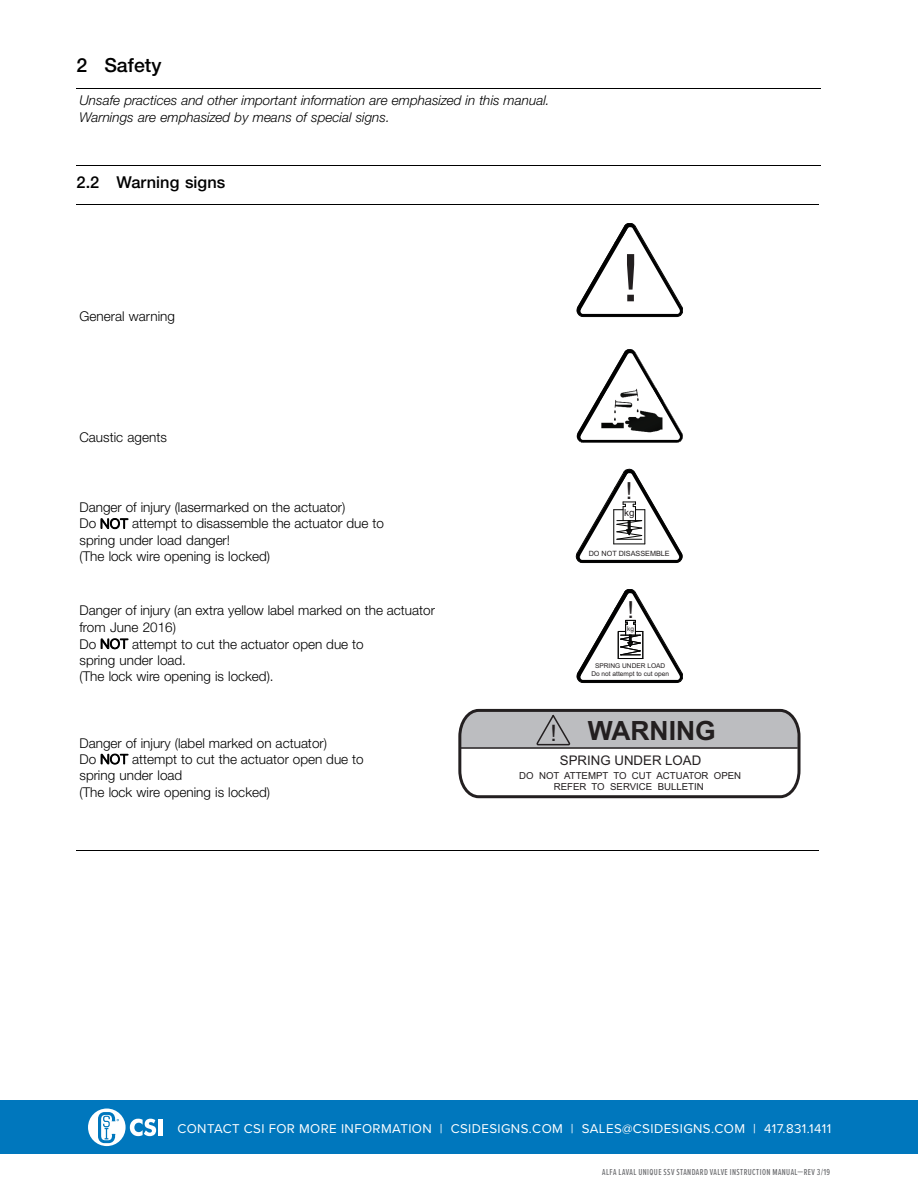
<style>
.page{position:relative;width:918px;height:1188px;background:#fff}
.page>*{position:absolute;margin:0;border:0;box-sizing:border-box;transform-origin:0 0}
.t1{font:66px "Arial";color:#231f20}
.t2{font:700 26.55px "Arial";color:#231f20}
.t3{font:23.55px "Arial";color:#231f20}
.t4{font:22.65px "Arial";color:#231f20}
.t5{font:500 19.5px "Helvetica Neue";color:#000}
.t6{font:500 16.35px "Helvetica Neue";letter-spacing:.005em;color:#000}
.t7{font:300 13.5px/16.5px "Helvetica Neue";color:#000}
.t8{font:italic 300 13.5px/16.5px "Helvetica Neue";color:#000}
.t9{font:13.2px "Proxima Nova";letter-spacing:.03em;color:#fff}
.t10{font:13.2px "Arial";color:#231f20}
.t11{font:9.9px "Arial";color:#231f20}
.t12{font:9.6px/10.2px "Arial";color:#231f20;text-align:center}
.t13{font:500 9px "Proxima Nova Ex Cn";letter-spacing:.045em;color:#6c6d70}
.t14{font:7.2px "Arial";color:#231f20}
.t15{font:6.6px/7.9px "Arial";color:#231f20;text-align:center}
</style>
<div class="page">
<hr style="left:76px;top:88px;width:745px;height:1px;background:#000">
<hr style="left:76px;top:165px;width:745px;height:1px;background:#000">
<hr style="left:76px;top:204px;width:743px;height:1px;background:#000">
<svg style="left:577px;top:223px;width:106px;height:94px"></svg>
<svg style="left:577px;top:349px;width:106px;height:94px"></svg>
<img style="left:601px;top:401px;width:62px;height:32px">
<img style="left:601px;top:388px;width:62px;height:13px">
<svg style="left:576px;top:469px;width:107px;height:94px"></svg>
<svg style="left:577px;top:589px;width:106px;height:94px"></svg>
<svg style="left:458px;top:709px;width:343px;height:89px"></svg>
<hr style="left:460px;top:747px;width:338px;height:2px;background:#231f20">
<hr style="left:76px;top:850px;width:743px;height:1px;background:#000">
<div style="left:0;top:1100px;width:918px;height:54px;background:#0077bd"></div>
<svg style="left:88px;top:1109px;width:68px;height:37px"></svg>
<hr style="left:158px;top:1119px;width:4px;height:17px;background:#fff">
<p class="t5" style="left:76px;top:54px;width:86px">2 Safety</p>
<p class="t8" style="left:80px;top:92px;width:472px">Unsafe practices and other important information are emphasized in this manual.<br>Warnings are emphasized by means of special signs.</p>
<p class="t6" style="left:76px;top:173px;width:150px">2.2 Warning signs</p>
<p class="t7" style="left:80px;top:308px;width:97px">General warning</p>
<p class="t7" style="left:80px;top:428px;width:89px">Caustic agents</p>
<p class="t7" style="left:80px;top:499px;width:306px">Danger of injury (lasermarked on the actuator)<br>Do NOT attempt to disassemble the actuator due to spring under load danger!<br>(The lock wire opening is locked)</p>
<p class="t7" style="left:80px;top:602px;width:357px">Danger of injury (an extra yellow label marked on the actuator from June 2016)<br>Do NOT attempt to cut the actuator open due to<br>spring under load.<br>(The lock wire opening is locked).</p>
<p class="t7" style="left:80px;top:734px;width:286px">Danger of injury (label marked on actuator)<br>Do NOT attempt to cut the actuator open due to spring under load<br>(The lock wire opening is locked)</p>
<p class="t1" style="left:621px;top:235px;width:20px">!</p>
<p class="t3" style="left:626px;top:475px;width:8px">!</p>
<p class="t11" style="left:624px;top:506px;width:12px">kg</p>
<p class="t14" style="left:589px;top:548px;width:83px">DO NOT DISASSEMBLE</p>
<p class="t3" style="left:627px;top:594px;width:8px">!</p>
<p class="t15" style="left:627px;top:625px;width:8px">kg</p>
<p class="t15" style="left:591px;top:662px;width:79px">SPRING UNDER LOAD<br>Do not attempt to cut open</p>
<p class="t2" style="left:588px;top:713px;width:130px">WARNING</p>
<p class="t10" style="left:560px;top:752px;width:143px">SPRING UNDER LOAD</p>
<p class="t12" style="left:519px;top:771px;width:223px">DO NOT ATTEMPT TO CUT ACTUATOR OPEN<br>REFER TO SERVICE BULLETIN</p>
<p class="t4" style="left:550px;top:718px;width:8px">!</p>
<p class="t9" style="left:177px;top:1119px;width:655px">CONTACT CSI FOR MORE INFORMATION | CSIDESIGNS.COM | SALES@CSIDESIGNS.COM | 417.831.1411</p>
<p class="t13" style="left:602px;top:1165px;width:230px">ALFA LAVAL UNIQUE SSV STANDARD VALVE INSTRUCTION MANUAL—REV 3/19</p>
</div>
